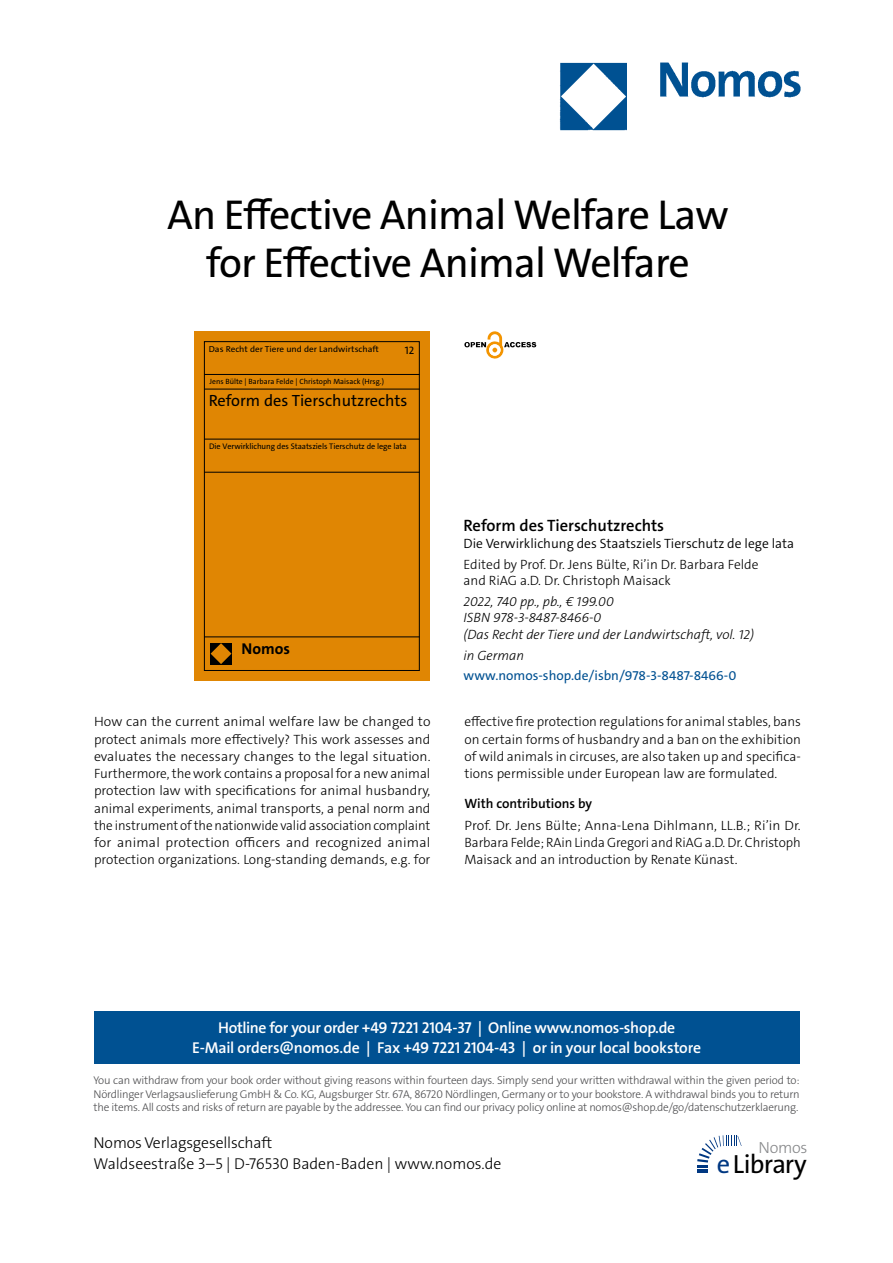
<style>
.page{position:relative;width:893px;height:1263px;background:#fff}
.page>*{position:absolute;margin:0;border:0;box-sizing:border-box;transform-origin:0 0}
.t1{font:42px/48px "The Sans Os F";letter-spacing:-.02em;color:#000;text-align:center}
.t2{font:26.4px "The Sans Os F";letter-spacing:-.03em;color:#000}
.t3{font:600 16.5px "The Sans C5";color:#000}
.t4{font:16.35px "The Sans C5";color:#000}
.t5{font:300 16.2px "The Sans Os F";letter-spacing:-.02em;color:#87888a}
.t6{font:600 15.75px/21px "The Sans Os F";letter-spacing:-.02em;color:#fff;text-align:center}
.t7{font:300 15.75px/21px "The Sans Os F";color:#000}
.t8{font:700 15.75px "The Sans C5";color:#000}
.t9{font:300 13.5px/17.2px "The Sans C5";color:#000;text-align:justify}
.t10{font:italic 300 13.5px/16.5px "The Sans C5";color:#000}
.t11{font:300 13.5px "The Sans C5";color:#000}
.t12{font:13.5px "The Sans C5";color:#005192}
.t13{font:600 13.5px "The Sans C5";color:#000}
.t14{font:300 11.25px/13.5px "The Sans Os F";letter-spacing:-.02em;color:#4b4b4d;text-align:justify}
.t15{font:10.8px "The Sans C5";color:#000}
.t16{font:8.7px "The Sans C5";color:#000;scale:1.05 1}
.t17{font:8.1px "The Sans C5";letter-spacing:-.01em;color:#000}
.t18{font:7.65px "The Sans C5";color:#000}
.s1{color:#003882}
</style>
<div class="page">
<div style="left:94px;top:1011px;width:705px;height:52px;background:#005192"></div>
<svg style="left:697px;top:1135px;width:45px;height:38px"></svg>
<img style="left:559px;top:62px;width:242px;height:69px">
<div style="left:194px;top:331px;width:236px;height:349px;background:#e08603"></div>
<div style="left:204px;top:341px;width:216px;height:330px;border:1px solid #000"></div>
<hr style="left:204px;top:374px;width:216px;height:1px;background:#000">
<hr style="left:204px;top:389px;width:216px;height:1px;background:#000">
<hr style="left:204px;top:439px;width:216px;height:1px;background:#000">
<hr style="left:204px;top:472px;width:216px;height:1px;background:#000">
<hr style="left:204px;top:637px;width:216px;height:1px;background:#000">
<div style="left:210px;top:643px;width:22px;height:21px;background:#000"></div>
<svg style="left:211px;top:643px;width:20px;height:21px"></svg>
<svg style="left:464px;top:331px;width:72px;height:28px"></svg>
<h1 class="t1" style="left:167px;top:195px;width:563px">An Effective Animal Welfare Law for Effective Animal Welfare</h1>
<p class="t16" style="left:209px;top:344px;width:163px">Das Recht der Tiere und der Landwirtschaft</p>
<p class="t15" style="left:405px;top:344px;width:11px">12</p>
<p class="t18" style="left:209px;top:377px;width:176px">Jens Bülte | Barbara Felde | Christoph Maisack (Hrsg.)</p>
<p class="t4" style="left:209px;top:390px;width:200px">Reform des Tierschutzrechts</p>
<p class="t17" style="left:209px;top:441px;width:199px">Die Verwirklichung des Staatsziels Tierschutz de lege lata</p>
<p class="t8" style="left:242px;top:638px;width:50px">Nomos</p>
<p class="t3" style="left:463px;top:515px;width:202px">Reform des Tierschutzrechts</p>
<p class="t11" style="left:463px;top:535px;width:332px">Die Verwirklichung des Staatsziels Tierschutz de lege lata</p>
<p class="t9" style="left:463px;top:556px;width:297px;line-height:16.5px">Edited by Prof. Dr. Jens Bülte, Ri’in Dr. Barbara Felde and RiAG a.D. Dr. Christoph Maisack</p>
<p class="t10" style="left:463px;top:593px;width:292px">2022, 740 pp., pb., € 199.00<br>ISBN 978-3-8487-8466-0<br>(Das Recht der Tiere und der Landwirtschaft, vol. 12)</p>
<p class="t10" style="left:463px;top:647px;width:62px">in German</p>
<p class="t12" style="left:463px;top:667px;width:274px">www.nomos-shop.de/isbn/978-3-8487-8466-0</p>
<p class="t9" style="left:94px;top:713px;width:338px">How can the current animal welfare law be changed to protect animals more effectively? This work assesses and evaluates the necessary changes to the legal situation.<br>Furthermore, the work contains a proposal for a new animal protection law with specifications for animal husbandry, animal experiments, animal transports, a penal norm and the instrument of the nationwide valid association complaint for animal protection officers and recognized animal protection organizations. Long-standing demands, e.g. for</p>
<p class="t9" style="left:464px;top:713px;width:338px">effective fire protection regulations for animal stables, bans on certain forms of husbandry and a ban on the exhibition of wild animals in circuses, are also taken up and specifica&shy;tions permissible under European law are formulated.</p>
<p class="t13" style="left:464px;top:795px;width:129px">With contributions by</p>
<p class="t9" style="left:464px;top:816px;width:338px">Prof. Dr. Jens Bülte; Anna-Lena Dihlmann, LL.B.; Ri’in Dr.<br>Barbara Felde; RAin Linda Gregori and RiAG a.D. Dr. Christoph Maisack and an introduction by Renate Künast.</p>
<p class="t6" style="left:192px;top:1017px;width:510px">Hotline for your order +49 7221 2104-37 | Online www.nomos-shop.de<br>E-Mail orders@nomos.de | Fax +49 7221 2104-43 | or in your local bookstore</p>
<p class="t14" style="left:94px;top:1074px;width:708px">You can withdraw from your book order without giving reasons within fourteen days. Simply send your written withdrawal within the given period to:<br>Nördlinger Verlagsauslieferung GmbH &amp; Co. KG, Augsburger Str. 67A, 86720 Nördlingen, Germany or to your bookstore. A withdrawal binds you to return the items. All costs and risks of return are payable by the addressee. You can find our privacy policy online at nomos@shop.de/go/datenschutzerklaerung.</p>
<p class="t7" style="left:94px;top:1133px;width:409px">Nomos Verlagsgesellschaft<br>Waldseestraße 3–5 | D-76530 Baden-Baden | www.nomos.de</p>
<p class="t5" style="left:758px;top:1137px;width:51px">Nomos</p>
<h2 class="t2" style="left:717px;top:1153px;width:91px"><span class="s1">e</span>Library</h2>
</div>
